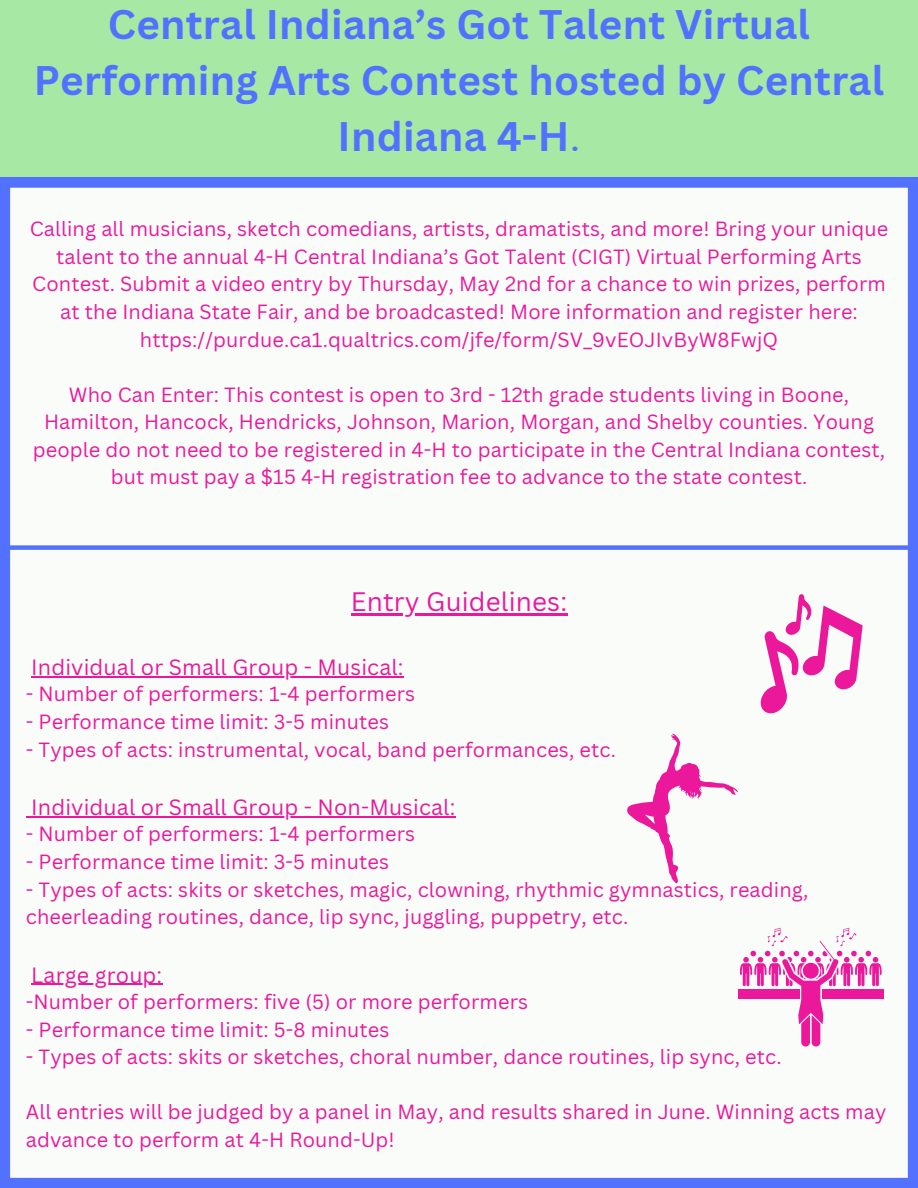
<style>
.page{position:relative;width:918px;height:1188px;background:#a7e8a4}
.page>*{position:absolute;margin:0;border:0;box-sizing:border-box;transform-origin:0 0}
.t1{font:700 40.2px/56.2px "Canva Sans";letter-spacing:.01em;color:#5271ff;text-align:center}
.t2{font:25.95px "Canva Sans";letter-spacing:.005em;color:#eb189c}
.t3{font:21.45px "Canva Sans";letter-spacing:.005em;color:#eb189c}
.t4{font:19.95px/27.6px "Canva Sans";letter-spacing:.005em;color:#eb189c;text-align:center}
.s1{font-weight:400}
</style>
<div class="page">
<div style="left:0;top:178px;width:918px;height:1010px;background:#fafcfa"></div>
<hr style="left:351px;top:613px;width:216px;height:2px;background:#eb189c">
<hr style="left:31px;top:676px;width:373px;height:1px;background:#eb189c">
<hr style="left:31px;top:816px;width:425px;height:1px;background:#eb189c">
<hr style="left:31px;top:984px;width:131px;height:1px;background:#eb189c">
<svg style="left:759px;top:594px;width:103px;height:119px;background:#f5b9de"></svg>
<svg style="left:626px;top:733px;width:112px;height:153px;background:#f7d7ea"></svg>
<div style="left:738px;top:989px;width:62px;height:10px;background:#eb189c"></div>
<div style="left:822px;top:989px;width:61px;height:10px;background:#eb189c"></div>
<svg style="left:740px;top:928px;width:142px;height:119px;background:#f5bbdf"></svg>
<div style="left:10px;top:545px;width:898px;height:5px;background:#5271ff"></div>
<h1 class="t1" style="left:34px;top:-5px;width:852px">Central Indiana’s Got Talent Virtual<br>Performing Arts Contest hosted by Central<br>Indiana 4-H<span class="s1">.</span></h1>
<p class="t4" style="left:30px;top:215px;width:860px">Calling all musicians, sketch comedians, artists, dramatists, and more! Bring your unique talent to the annual 4-H Central Indiana’s Got Talent (CIGT) Virtual Performing Arts Contest. Submit a video entry by Thursday, May 2nd for a chance to win prizes, perform at the Indiana State Fair, and be broadcasted! More information and register here:</p>
<p class="t4" style="left:140px;top:325px;width:640px">https://purdue.ca1.qualtrics.com/jfe/form/SV_9vEOJIvByW8FwjQ</p>
<p class="t4" style="left:33px;top:380px;width:854px">Who Can Enter: This contest is open to 3rd - 12th grade students living in Boone, Hamilton, Hancock, Hendricks, Johnson, Marion, Morgan, and Shelby counties. Young people do not need to be registered in 4-H to participate in the Central Indiana contest, but must pay a $15 4-H registration fee to advance to the state contest.</p>
<h2 class="t2" style="left:351px;top:583px;width:218px">Entry Guidelines:</h2>
<p class="t3" style="left:31px;top:652px;width:374px">Individual or Small Group - Musical:</p>
<p class="t4" style="left:26px;top:680px;width:391px">- Number of performers: 1-4 performers</p>
<p class="t4" style="left:26px;top:707px;width:365px">- Performance time limit: 3-5 minutes</p>
<p class="t4" style="left:26px;top:735px;width:592px">- Types of acts: instrumental, vocal, band performances, etc.</p>
<p class="t3" style="left:31px;top:792px;width:426px">Individual or Small Group - Non-Musical:</p>
<p class="t4" style="left:26px;top:820px;width:391px">- Number of performers: 1-4 performers</p>
<p class="t4" style="left:26px;top:847px;width:365px">- Performance time limit: 3-5 minutes</p>
<p class="t4" style="left:26px;top:875px;width:784px">- Types of acts: skits or sketches, magic, clowning, rhythmic gymnastics, reading,</p>
<p class="t4" style="left:26px;top:903px;width:604px">cheerleading routines, dance, lip sync, juggling, puppetry, etc.</p>
<p class="t3" style="left:31px;top:960px;width:133px">Large group:</p>
<p class="t4" style="left:26px;top:987px;width:504px">-Number of performers: five (5) or more performers</p>
<p class="t4" style="left:26px;top:1015px;width:365px">- Performance time limit: 5-8 minutes</p>
<p class="t4" style="left:26px;top:1043px;width:757px">- Types of acts: skits or sketches, choral number, dance routines, lip sync, etc.</p>
<p class="t4" style="left:26px;top:1098px;width:862px;text-align:left">All entries will be judged by a panel in May, and results shared in June. Winning acts may advance to perform at 4-H Round-Up!</p>
</div>
